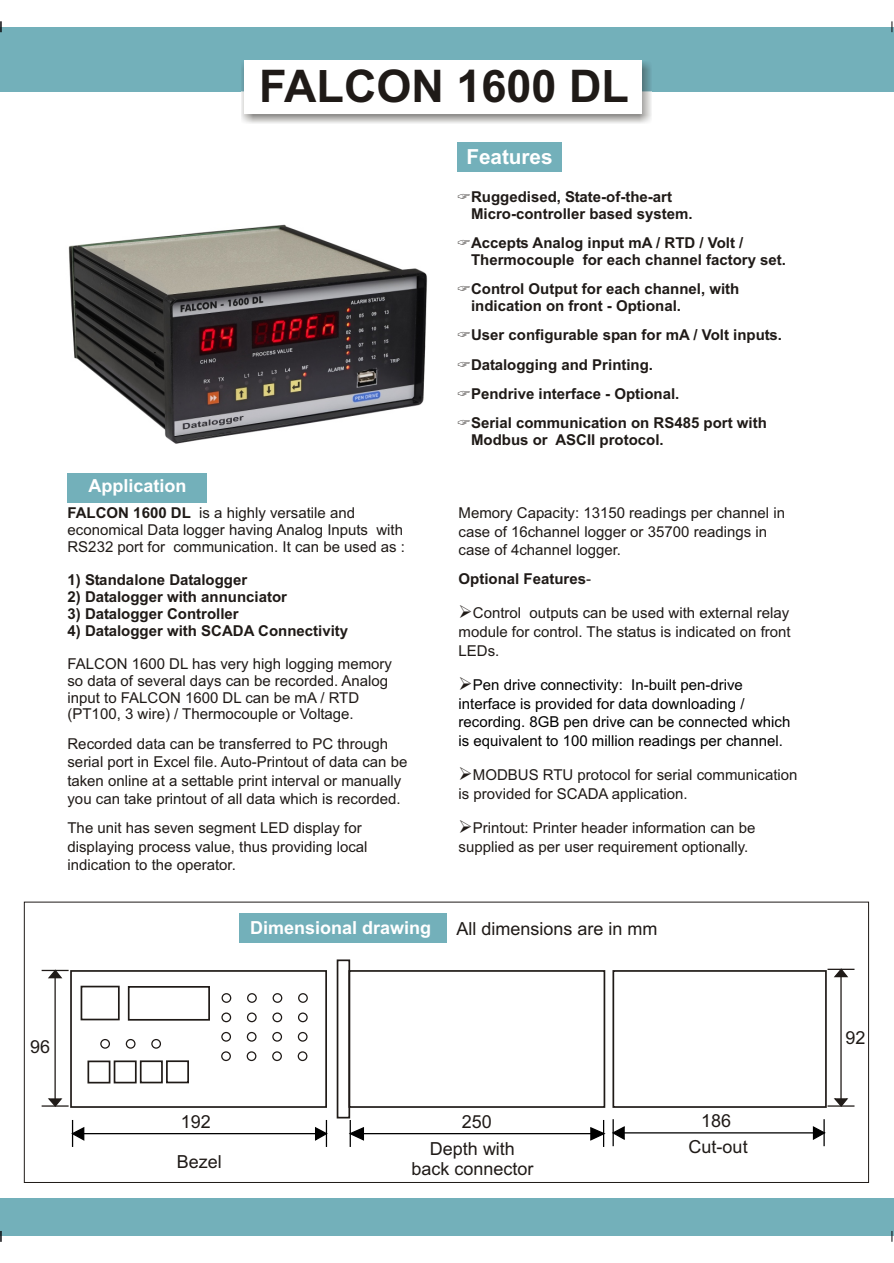
<style>
.page{position:relative;width:894px;height:1263px;background:#fff}
.page>*{position:absolute;margin:0;border:0;box-sizing:border-box;transform-origin:0 0}
.t1{font:700 45px "Arial";color:#1f1a17}
.t2{font:700 20.85px "Arial";letter-spacing:-.005em;color:#fff}
.t3{font:18px/26.8px "Arial";color:#1f1a17;text-align:center}
.t4{font:700 18px "Arial";color:#fff}
.t5{font:15px/18.5px "Arial";color:#1f1a17}
.t6{font:700 15px/16.8px "Arial";color:#1f1a17}
.t7{font:15px/18.6px "Arial";color:#000}
.s1{font-weight:700}
.s2{font-weight:400}
</style>
<div class="page">
<div style="left:68px;top:473px;width:139px;height:30px;background:#73b0ba"></div>
<div style="left:239px;top:913px;width:208px;height:29px;background:#73b0ba"></div>
<div style="left:457px;top:142px;width:104px;height:30px;background:#73b0ba"></div>
<div style="left:0;top:27px;width:894px;height:65px;background:#73b0ba"></div>
<div style="left:0;top:1199px;width:894px;height:37px;background:#73b0ba"></div>
<hr style="left:83px;top:1133px;width:233px;height:1px;background:#000">
<svg style="left:314px;top:1120px;width:14px;height:27px"></svg>
<svg style="left:71px;top:1120px;width:14px;height:27px"></svg>
<hr style="left:362px;top:1133px;width:230px;height:1px;background:#000">
<svg style="left:349px;top:1120px;width:16px;height:27px"></svg>
<div style="left:348px;top:970px;width:257px;height:138px;border:2px solid #1f1a17"></div>
<div style="left:337px;top:959px;width:13px;height:160px;border:2px solid #1f1a17"></div>
<hr style="left:42px;top:1105px;width:27px;height:2px;background:#1f1a17">
<hr style="left:54px;top:977px;width:2px;height:122px;background:#1f1a17">
<svg style="left:42px;top:969px;width:27px;height:10px"></svg>
<svg style="left:47px;top:1097px;width:17px;height:10px"></svg>
<div style="left:70px;top:970px;width:257px;height:138px;border:2px solid #1f1a17"></div>
<div style="left:128px;top:986px;width:82px;height:35px;border:2px solid #1f1a17"></div>
<div style="left:81px;top:986px;width:39px;height:34px;border:2px solid #1f1a17"></div>
<div style="left:87px;top:1061px;width:23px;height:23px;border:2px solid #1f1a17"></div>
<div style="left:114px;top:1060px;width:23px;height:23px;border:2px solid #1f1a17"></div>
<div style="left:140px;top:1060px;width:23px;height:23px;border:2px solid #1f1a17"></div>
<div style="left:166px;top:1060px;width:23px;height:23px;border:2px solid #1f1a17"></div>
<div style="left:222px;top:993px;width:9px;height:10px;border:1px solid #1f1a17;border-radius:50%"></div>
<div style="left:247px;top:993px;width:10px;height:10px;border:1px solid #1f1a17;border-radius:50%"></div>
<div style="left:273px;top:993px;width:9px;height:10px;border:1px solid #1f1a17;border-radius:50%"></div>
<div style="left:298px;top:993px;width:10px;height:10px;border:1px solid #1f1a17;border-radius:50%"></div>
<div style="left:221px;top:1013px;width:10px;height:9px;border:1px solid #1f1a17;border-radius:50%"></div>
<div style="left:247px;top:1013px;width:10px;height:9px;border:1px solid #1f1a17;border-radius:50%"></div>
<div style="left:272px;top:1013px;width:10px;height:9px;border:1px solid #1f1a17;border-radius:50%"></div>
<div style="left:298px;top:1013px;width:10px;height:9px;border:1px solid #1f1a17;border-radius:50%"></div>
<div style="left:221px;top:1032px;width:10px;height:10px;border:1px solid #1f1a17;border-radius:50%"></div>
<div style="left:247px;top:1032px;width:10px;height:10px;border:1px solid #1f1a17;border-radius:50%"></div>
<div style="left:272px;top:1032px;width:10px;height:10px;border:1px solid #1f1a17;border-radius:50%"></div>
<div style="left:298px;top:1032px;width:10px;height:10px;border:1px solid #1f1a17;border-radius:50%"></div>
<div style="left:221px;top:1051px;width:10px;height:10px;border:1px solid #1f1a17;border-radius:50%"></div>
<div style="left:247px;top:1051px;width:9px;height:10px;border:1px solid #1f1a17;border-radius:50%"></div>
<div style="left:272px;top:1051px;width:10px;height:10px;border:1px solid #1f1a17;border-radius:50%"></div>
<div style="left:298px;top:1051px;width:9px;height:10px;border:1px solid #1f1a17;border-radius:50%"></div>
<div style="left:100px;top:1039px;width:10px;height:10px;border:1px solid #1f1a17;border-radius:50%"></div>
<div style="left:126px;top:1039px;width:10px;height:10px;border:1px solid #1f1a17;border-radius:50%"></div>
<div style="left:151px;top:1039px;width:10px;height:10px;border:1px solid #1f1a17;border-radius:50%"></div>
<img style="left:242px;top:62px;width:409px;height:61px">
<div style="left:244px;top:60px;width:398px;height:54px;background:#fff"></div>
<hr style="left:623px;top:1132px;width:191px;height:2px;background:#000">
<svg style="left:812px;top:1126px;width:14px;height:14px"></svg>
<hr style="left:823px;top:1119px;width:2px;height:27px;background:#000">
<svg style="left:589px;top:1119px;width:37px;height:28px"></svg>
<div style="left:612px;top:970px;width:215px;height:138px;border:2px solid #1f1a17"></div>
<hr style="left:828px;top:1105px;width:27px;height:2px;background:#1f1a17">
<hr style="left:840px;top:976px;width:2px;height:123px;background:#1f1a17">
<svg style="left:828px;top:968px;width:27px;height:10px"></svg>
<svg style="left:833px;top:1097px;width:17px;height:10px"></svg>
<img style="left:68px;top:224px;width:360px;height:220px">
<h1 class="t1" style="left:259px;top:70px;width:372px">FALCON 1600 DL</h1>
<p class="t4" style="left:89px;top:479px;width:100px">Application</p>
<h2 class="t2" style="left:467px;top:149px;width:88px">Features</h2>
<p class="t6" style="left:471px;top:190px;width:223px">Ruggedised, State-of-the-art<br>Micro-controller based system.</p>
<p class="t6" style="left:471px;top:236px;width:317px">Accepts Analog input mA / RTD / Volt /<br>Thermocouple for each channel factory set.</p>
<p class="t6" style="left:471px;top:282px;width:270px">Control Output for each channel, with indication on front - Optional.</p>
<p class="t6" style="left:471px;top:322px;width:312px;line-height:29.4px">User configurable span for mA / Volt inputs.<br>Datalogging and Printing.<br>Pendrive interface - Optional.<br>Serial communication on RS485 port with</p>
<p class="t6" style="left:471px;top:433px;width:194px">Modbus or ASCII protocol.</p>
<p class="t5" style="left:68px;top:505px;width:289px"><span class="s1">FALCON 1600 DL</span> is a highly versatile and</p>
<p class="t5" style="left:459px;top:505px;width:328px">Memory Capacity: 13150 readings per channel in</p>
<p class="t5" style="left:67px;top:522px;width:337px">economical Data logger having Analog Inputs with</p>
<p class="t5" style="left:459px;top:524px;width:310px">case of 16channel logger or 35700 readings in</p>
<p class="t5" style="left:67px;top:539px;width:339px">RS232 port for communication. It can be used as :</p>
<p class="t5" style="left:459px;top:542px;width:164px">case of 4channel logger.</p>
<p class="t6" style="left:67px;top:573px;width:181px">1) Standalone Datalogger</p>
<p class="t6" style="left:459px;top:572px;width:134px">Optional Features<span class="s2">-</span></p>
<p class="t6" style="left:67px;top:590px;width:221px">2) Datalogger with annunciator</p>
<p class="t6" style="left:67px;top:606px;width:173px">3) Datalogger Controller</p>
<p class="t5" style="left:459px;top:605px;width:332px">➢Control outputs can be used with external relay</p>
<p class="t6" style="left:67px;top:623px;width:282px">4) Datalogger with SCADA Connectivity</p>
<p class="t5" style="left:459px;top:624px;width:334px">module for control. The status is indicated on front<br>LEDs.</p>
<p class="t5" style="left:67px;top:657px;width:326px;line-height:16.8px">FALCON 1600 DL has very high logging memory so data of several days can be recorded. Analog</p>
<p class="t5" style="left:67px;top:690px;width:293px;line-height:16.8px">input to FALCON 1600 DL can be mA / RTD (PT100, 3 wire) / Thermocouple or Voltage.</p>
<p class="t5" style="left:67px;top:736px;width:341px">Recorded data can be transferred to PC through serial port in Excel file. Auto-Printout of data can be</p>
<p class="t5" style="left:459px;top:766px;width:341px">➢MODBUS RTU protocol for serial communication</p>
<p class="t7" style="left:459px;top:677px;width:333px;text-indent:14px">Pen drive connectivity: In-built pen-drive interface is provided for data downloading / recording. 8GB pen drive can be connected which is equivalent to 100 million readings per channel.</p>
<p class="t5" style="left:67px;top:772px;width:335px">taken online at a settable print interval or manually</p>
<p class="t5" style="left:459px;top:786px;width:231px">is provided for SCADA application.</p>
<p class="t5" style="left:67px;top:785px;width:335px;line-height:29.2px">you can take printout of all data which is recorded.<br>The unit has seven segment LED display for</p>
<p class="t5" style="left:459px;top:819px;width:298px">➢Printout: Printer header information can be</p>
<p class="t5" style="left:67px;top:839px;width:302px">displaying process value, thus providing local</p>
<p class="t5" style="left:459px;top:839px;width:291px">supplied as per user requirement optionally.</p>
<p class="t5" style="left:67px;top:857px;width:170px">indication to the operator.</p>
<p class="t4" style="left:250px;top:920px;width:183px">Dimensional drawing</p>
<p class="t3" style="left:457px;top:917px;width:203px">All dimensions are in mm</p>
<p class="t3" style="left:30px;top:1034px;width:22px">96</p>
<p class="t3" style="left:181px;top:1110px;width:32px">192</p>
<p class="t3" style="left:430px;top:1110px;width:87px">250<br>Depth with</p>
<p class="t3" style="left:411px;top:1157px;width:124px">back connector</p>
<p class="t3" style="left:177px;top:1150px;width:47px">Bezel</p>
<p class="t3" style="left:701px;top:1109px;width:32px">186</p>
<p class="t3" style="left:688px;top:1135px;width:61px">Cut-out</p>
<p class="t3" style="left:846px;top:1026px;width:22px">92</p>
</div>
